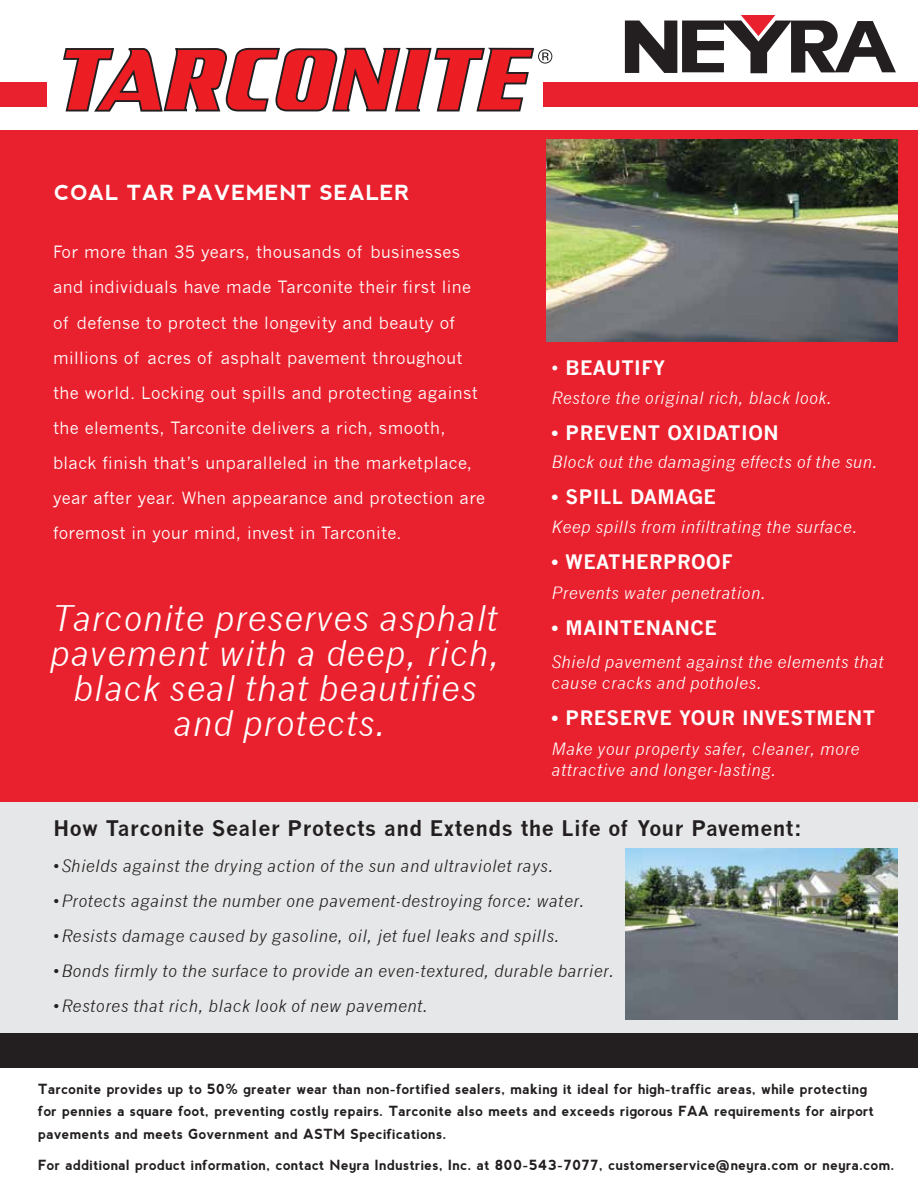
<style>
.page{position:relative;width:918px;height:1188px;background:#fff}
.page>*{position:absolute;margin:0;border:0;box-sizing:border-box;transform-origin:0 0}
.t1{font:italic 34.5px/35.1px "News Gothic";letter-spacing:.025em;color:#fff;text-align:center}
.t2{font:700 21px "News Gothic";letter-spacing:.025em;color:#231f20}
.t3{font:700 20.85px "nevis";letter-spacing:.025em;color:#fff}
.t4{font:700 19.5px "News Gothic";letter-spacing:.025em;color:#fff}
.t5{font:16.5px/35.1px "News Gothic";letter-spacing:.025em;color:#fff}
.t6{font:italic 16.5px "News Gothic";letter-spacing:.025em;color:#231f20}
.t7{font:italic 16.5px/21px "News Gothic";letter-spacing:.025em;color:#fff}
.t8{font:700 13.95px/22.5px "nevis";letter-spacing:.025em;color:#231f20}
.s1{font-weight:400}
</style>
<div class="page">
<div style="left:0;top:130px;width:918px;height:1058px;background:#e9212e"></div>
<div style="left:0;top:802px;width:918px;height:231px;background:#e6e7e8"></div>
<div style="left:0;top:1057px;width:918px;height:131px;background:#fff"></div>
<div style="left:0;top:1033px;width:918px;height:35px;background:#231f20"></div>
<svg style="left:625px;top:15px;width:271px;height:58px"></svg>
<div style="left:543px;top:82px;width:375px;height:25px;background:#e9212e"></div>
<div style="left:0;top:82px;width:47px;height:25px;background:#e9212e"></div>
<img style="left:626px;top:848px;width:271px;height:171px">
<img style="left:546px;top:140px;width:352px;height:201px">
<svg style="left:63px;top:48px;width:489px;height:64px"></svg>
<p class="t3" style="left:54px;top:181px;width:356px">COAL TAR PAVEMENT SEALER</p>
<p class="t5" style="left:53px;top:235px;width:434px">For more than 35 years, thousands of businesses and individuals have made Tarconite their first line of defense to protect the longevity and beauty of millions of acres of asphalt pavement throughout the world. Locking out spills and protecting against the elements, Tarconite delivers a rich, smooth, black finish that’s unparalleled in the marketplace, year after year. When appearance and protection are foremost in your mind, invest in Tarconite.</p>
<h1 class="t1" style="left:50px;top:601px;width:452px">Tarconite preserves asphalt pavement with a deep, rich, black seal that beautifies and protects.</h1>
<p class="t4" style="left:552px;top:356px;width:115px"><span class="s1">•</span> BEAUTIFY</p>
<p class="t7" style="left:552px;top:387px;width:282px">Restore the original rich, black look.</p>
<p class="t4" style="left:552px;top:421px;width:229px">• PREVENT OXIDATION</p>
<p class="t7" style="left:552px;top:452px;width:328px">Block out the damaging effects of the sun.</p>
<p class="t4" style="left:552px;top:485px;width:166px">• SPILL DAMAGE</p>
<p class="t7" style="left:552px;top:516px;width:307px">Keep spills from infiltrating the surface.</p>
<p class="t4" style="left:552px;top:550px;width:183px">• WEATHERPROOF</p>
<p class="t7" style="left:552px;top:582px;width:216px">Prevents water penetration.</p>
<p class="t4" style="left:552px;top:616px;width:167px">• MAINTENANCE</p>
<p class="t7" style="left:552px;top:651px;width:334px">Shield pavement against the elements that cause cracks and potholes.</p>
<p class="t4" style="left:552px;top:706px;width:325px">• PRESERVE YOUR INVESTMENT</p>
<p class="t7" style="left:552px;top:738px;width:309px">Make your property safer, cleaner, more attractive and longer-lasting.</p>
<p class="t2" style="left:54px;top:816px;width:750px">How Tarconite Sealer Protects and Extends the Life of Your Pavement:</p>
<p class="t6" style="left:54px;top:856px;width:501px">• Shields against the drying action of the sun and ultraviolet rays.</p>
<p class="t6" style="left:54px;top:891px;width:532px">• Protects against the number one pavement-destroying force: water.</p>
<p class="t6" style="left:54px;top:926px;width:508px">• Resists damage caused by gasoline, oil, jet fuel leaks and spills.</p>
<p class="t6" style="left:54px;top:961px;width:562px">• Bonds firmly to the surface to provide an even-textured, durable barrier.</p>
<p class="t6" style="left:54px;top:996px;width:376px">• Restores that rich, black look of new pavement.</p>
<p class="t8" style="left:38px;top:1077px;width:837px">Tarconite provides up to 50% greater wear than non-fortified sealers, making it ideal for high-traffic areas, while protecting for pennies a square foot, preventing costly repairs. Tarconite also meets and exceeds rigorous FAA requirements for airport pavements and meets Government and ASTM Specifications.</p>
<p class="t8" style="left:38px;top:1154px;width:858px">For additional product information, contact Neyra Industries, Inc. at 800-543-7077, customerservice@neyra.com or neyra.com.</p>
</div>
